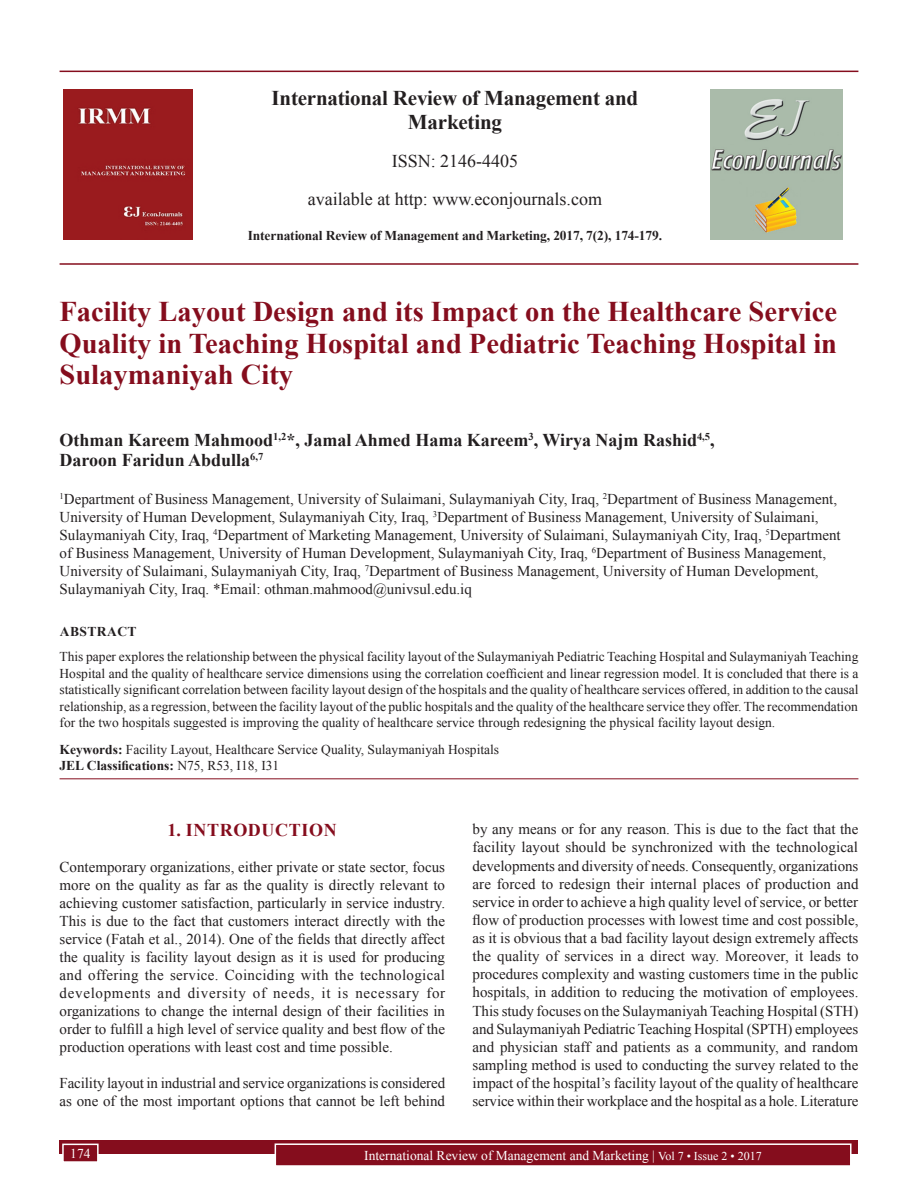
<style>
.page{position:relative;width:918px;height:1188px;background:#fff}
.page>*{position:absolute;margin:0;border:0;box-sizing:border-box;transform-origin:0 0}
.AT{font:700 28.5px/31.5px "Times New Roman";color:#850d1d;text-align:justify}
.Issue_details{font:700 21px/24px "Times New Roman";letter-spacing:-.01em;color:#231f20;text-align:center}
.AU{font:700 18px/19.8px "Times New Roman";color:#231f20}
.Issue_details-2{font:18px "Times New Roman";color:#231f20}
.t1{font:700 18px "Times New Roman";letter-spacing:.035em;color:#850d1d}
.TX{font:15px/18.1px "Times New Roman";letter-spacing:-.01em;color:#231f20;text-align:justify}
.AFF{font:15px/18px "Times New Roman";color:#231f20}
.ABS{font:13.5px/16.5px "Times New Roman";color:#231f20;text-align:justify}
.KWD{font:13.5px/16.2px "Times New Roman";color:#231f20}
.Folio{font:13.5px "Times New Roman";color:#fff}
.Issue_details-3{font:700 13.5px "Times New Roman";letter-spacing:-.01em;color:#231f20}
.ABSH{font:700 13.5px "Times New Roman";letter-spacing:.035em;color:#231f20}
.s1{font-weight:700}
.s2{font-size:12px}
</style>
<div class="page">
<hr style="left:60px;top:71px;width:798px;height:1px;background:#850d1d">
<hr style="left:60px;top:263px;width:798px;height:2px;background:#850d1d">
<img style="left:64px;top:89px;width:129px;height:151px">
<img style="left:711px;top:89px;width:132px;height:150px">
<div style="left:60px;top:1140px;width:798px;height:13px;background:#850d1d"></div>
<div style="left:275px;top:1144px;width:576px;height:22px;background:#850d1d"></div>
<div style="left:275px;top:1143px;width:577px;height:24px;border:2px solid #fff"></div>
<div style="left:63px;top:1144px;width:35px;height:18px;background:#850d1d"></div>
<div style="left:62px;top:1144px;width:37px;height:19px;border:2px solid #fff"></div>
<hr style="left:60px;top:778px;width:798px;height:1px;background:#850d1d">
<p class="Issue_details" style="left:272px;top:85px;width:368px">International Review of Management and<br>Marketing</p>
<p class="Issue_details-2" style="left:392px;top:148px;width:128px">ISSN: 2146-4405</p>
<p class="Issue_details-2" style="left:308px;top:186px;width:296px">available at http: www.econjournals.com</p>
<p class="Issue_details-3" style="left:248px;top:226px;width:416px">International Review of Management and Marketing, 2017, 7(2), 174-179.</p>
<p class="AT" style="left:60px;top:295px;width:779px">Facility Layout Design and its Impact on the Healthcare Service Quality in Teaching Hospital and Pediatric Teaching Hospital in Sulaymaniyah City</p>
<p class="AU" style="left:60px;top:430px;width:657px">Othman Kareem Mahmood<sup>1,2</sup>*, Jamal Ahmed Hama Kareem<sup>3</sup>, Wirya Najm Rashid<sup>4,5</sup>,<br>Daroon Faridun Abdulla<sup>6,7</sup></p>
<p class="AFF" style="left:60px;top:489px;width:783px"><sup>1</sup>Department of Business Management, University of Sulaimani, Sulaymaniyah City, Iraq, <sup>2</sup>Department of Business Management, University of Human Development, Sulaymaniyah City, Iraq, <sup>3</sup>Department of Business Management, University of Sulaimani, Sulaymaniyah City, Iraq, <sup>4</sup>Department of Marketing Management, University of Sulaimani, Sulaymaniyah City, Iraq, <sup>5</sup>Department of Business Management, University of Human Development, Sulaymaniyah City, Iraq, <sup>6</sup>Department of Business Management, University of Sulaimani, Sulaymaniyah City, Iraq, <sup>7</sup>Department of Business Management, University of Human Development, Sulaymaniyah City, Iraq. *Email: othman.mahmood@univsul.edu.iq</p>
<p class="ABSH" style="left:60px;top:622px;width:78px">ABSTRACT</p>
<p class="ABS" style="left:60px;top:648px;width:800px">This paper explores the relationship between the physical facility layout of the Sulaymaniyah Pediatric Teaching Hospital and Sulaymaniyah Teaching Hospital and the quality of healthcare service dimensions using the correlation coefficient and linear regression model. It is concluded that there is a statistically significant correlation between facility layout design of the hospitals and the quality of healthcare services offered, in addition to the causal relationship, as a regression, between the facility layout of the public hospitals and the quality of the healthcare service they offer. The recommendation for the two hospitals suggested is improving the quality of healthcare service through redesigning the physical facility layout design.</p>
<p class="KWD" style="left:60px;top:741px;width:441px"><span class="s1">Keywords:</span> Facility Layout, Healthcare Service Quality, Sulaymaniyah Hospitals<br><span class="s1">JEL Classifications:</span> N75, R53, I18, I31</p>
<h1 class="t1" style="left:168px;top:817px;width:171px">1. INTRODUCTION</h1>
<p class="TX" style="left:60px;top:858px;width:387px">Contemporary organizations, either private or state sector, focus more on the quality as far as the quality is directly relevant to achieving customer satisfaction, particularly in service industry.<br>This is due to the fact that customers interact directly with the service (Fatah et al., 2014). One of the fields that directly affect the quality is facility layout design as it is used for producing and offering the service. Coinciding with the technological developments and diversity of needs, it is necessary for organizations to change the internal design of their facilities in order to fulfill a high level of service quality and best flow of the production operations with least cost and time possible.</p>
<p class="TX" style="left:60px;top:1074px;width:387px">Facility layout in industrial and service organizations is considered as one of the most important options that cannot be left behind</p>
<p class="TX" style="left:472px;top:820px;width:388px">by any means or for any reason. This is due to the fact that the facility layout should be synchronized with the technological developments and diversity of needs. Consequently, organizations are forced to redesign their internal places of production and service in order to achieve a high quality level of service, or better flow of production processes with lowest time and cost possible, as it is obvious that a bad facility layout design extremely affects the quality of services in a direct way. Moreover, it leads to procedures complexity and wasting customers time in the public hospitals, in addition to reducing the motivation of employees.<br>This study focuses on the Sulaymaniyah Teaching Hospital (STH) and Sulaymaniyah Pediatric Teaching Hospital (SPTH) employees and physician staff and patients as a community, and random sampling method is used to conducting the survey related to the impact of the hospital’s facility layout of the quality of healthcare service within their workplace and the hospital as a hole. Literature</p>
<p class="Folio" style="left:70px;top:1144px;width:22px">174</p>
<p class="Folio" style="left:364px;top:1146px;width:399px">International Review of Management and Marketing | <span class="s2">Vol 7 • Issue 2 • 2017</span></p>
</div>
